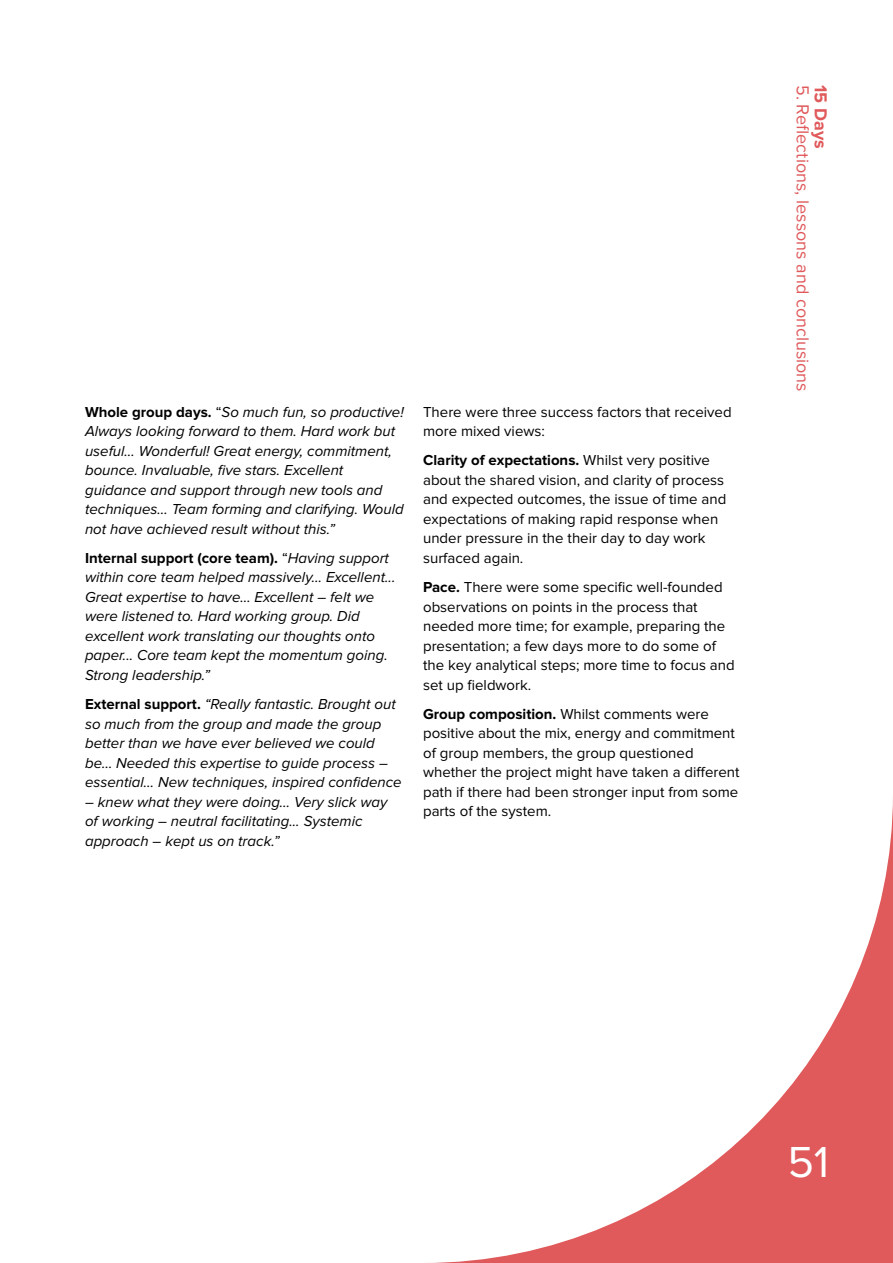
<style>
.page{position:relative;width:893px;height:1263px;background:#fff}
.page>*{position:absolute;margin:0;border:0;box-sizing:border-box;transform-origin:0 0}
.t1{font:45px "Proxima Nova";color:#fff}
.t2{font:18px "Proxima Nova";color:#e0595b}
.t3{font:700 18px "Proxima Nova";color:#e0595b}
.t4{font:italic 15px/19.5px "Proxima Nova";color:#000}
.t5{font:15px/19.5px "Proxima Nova";color:#000}
.s1{font-weight:700;font-style:normal}
.s2{font-style:normal}
.s3{font-weight:700}
</style>
<div class="page">
<svg style="left:430px;top:800px;width:463px;height:463px"></svg>
<p class="t4" style="left:85px;top:402px;width:320px"><span class="s1">Whole group days.</span> <span class="s2">“</span>So much fun, so productive!<br>Always looking forward to them. Hard work but useful… Wonderful! Great energy, commitment, bounce. Invaluable, five stars. Excellent guidance and support through new tools and techniques… Team forming and clarifying. Would not have achieved result without this.”</p>
<p class="t4" style="left:85px;top:549px;width:312px"><span class="s1">Internal support (core team).</span> <span class="s2">“</span>Having support within core team helped massively… Excellent...<br>Great expertise to have… Excellent – felt we were listened to. Hard working group. Did excellent work translating our thoughts onto paper... Core team kept the momentum going.<br>Strong leadership.”</p>
<p class="t4" style="left:85px;top:695px;width:318px"><span class="s1">External support.</span> “Really fantastic. Brought out so much from the group and made the group better than we have ever believed we could be… Needed this expertise to guide process – essential… New techniques, inspired confidence</p>
<p class="t4" style="left:85px;top:792px;width:304px">– knew what they were doing… Very slick way of working – neutral facilitating... Systemic approach – kept us on track.”</p>
<p class="t5" style="left:423px;top:402px;width:310px">There were three success factors that received more mixed views:</p>
<p class="t5" style="left:423px;top:451px;width:305px"><span class="s3">Clarity of expectations.</span> Whilst very positive about the shared vision, and clarity of process and expected outcomes, the issue of time and expectations of making rapid response when under pressure in the their day to day work surfaced again.</p>
<p class="t5" style="left:423px;top:578px;width:313px"><span class="s3">Pace.</span> There were some specific well-founded observations on points in the process that needed more time; for example, preparing the presentation; a few days more to do some of the key analytical steps; more time to focus and set up fieldwork.</p>
<p class="t5" style="left:423px;top:705px;width:318px"><span class="s3">Group composition.</span> Whilst comments were positive about the mix, energy and commitment of group members, the group questioned whether the project might have taken a different path if there had been stronger input from some parts of the system.</p>
<p class="t2" style="left:811px;top:85px;width:308px;rotate:90deg">5. Reflections, lessons and conclusions</p>
<p class="t3" style="left:829px;top:85px;width:65px;rotate:90deg">15 Days</p>
<h1 class="t1" style="left:787px;top:1141px;width:43px">51</h1>
</div>
